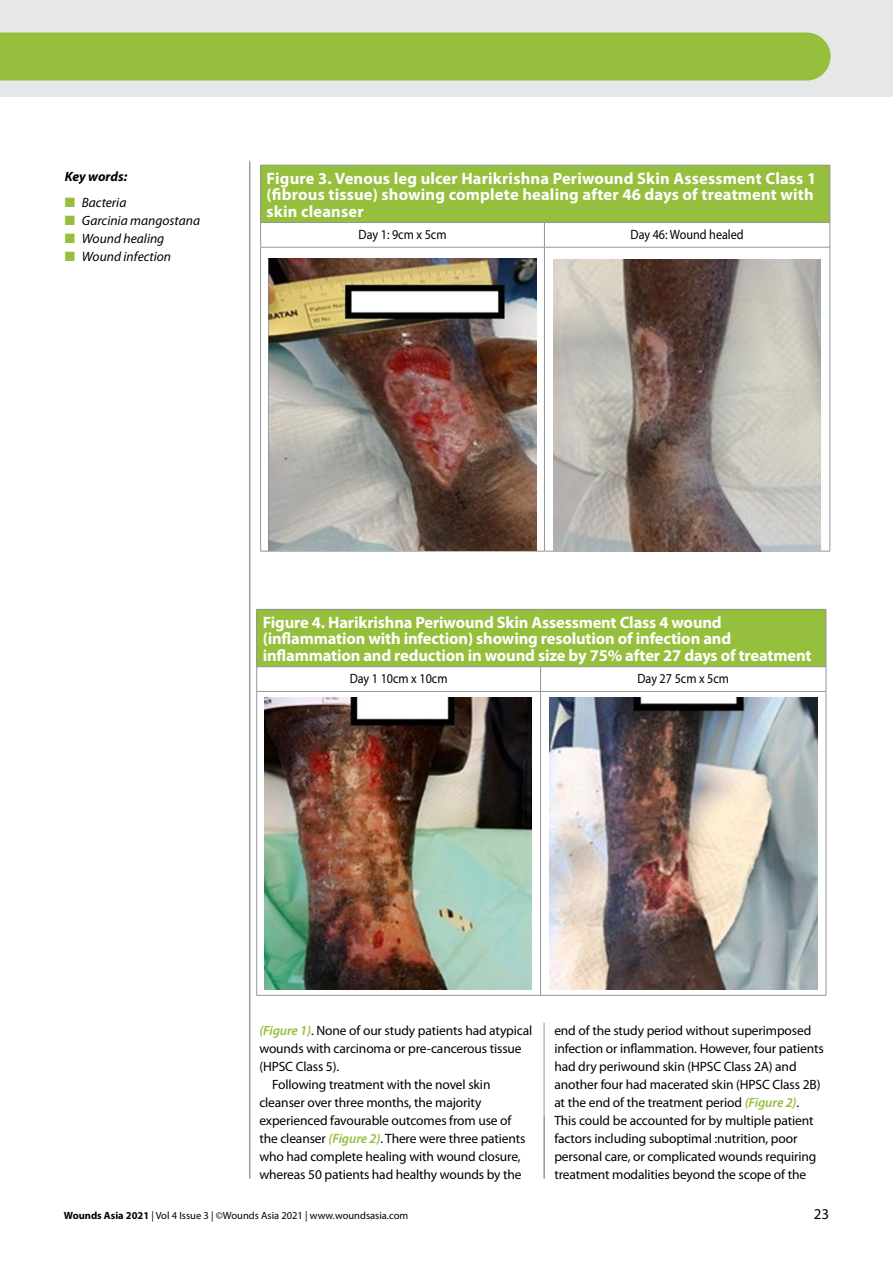
<style>
.page{position:relative;width:893px;height:1263px;background:#fff}
.page>*{position:absolute;margin:0;border:0;box-sizing:border-box;transform-origin:0 0}
.t1{font:700 16.5px/16.5px "Myriad Pro";letter-spacing:-.01em;color:#fff}
.t2{font:700 16.5px/16.5px "Myriad Pro";letter-spacing:.01em;color:#fff}
.t3{font:15px "Myriad Pro";color:#000}
.t4{font:13.5px/18px "Myriad Pro";letter-spacing:-.01em;color:#000}
.t5{font:italic 13.5px "Myriad Pro";color:#000}
.t6{font:13.5px "Myriad Pro";letter-spacing:-.01em;color:#000;scale:.9 1}
.t7{font:italic 700 13.5px "Myriad Pro";letter-spacing:-.005em;color:#000}
.t8{font:10.5px "Myriad Pro";color:#000}
.s1{color:#96bf3d}
.s2{font-weight:600;font-style:italic;color:#96bf3d}
.s3{font-weight:700}
</style>
<div class="page">
<div style="left:0;top:0;width:893px;height:97px;background:#e6e7e8"></div>
<div style="left:0;top:33px;width:831px;height:48px;background:#96bf3d"></div>
<hr style="left:250px;top:162px;width:1px;height:1017px;background:#939598">
<hr style="left:544px;top:1023px;width:1px;height:156px;background:#939598">
<hr style="left:249px;top:161px;width:1px;height:1018px;background:#939598">
<div style="left:261px;top:165px;width:569px;height:58px;background:#96bf3d"></div>
<svg style="left:261px;top:223px;width:569px;height:328px"></svg>
<hr style="left:260px;top:165px;width:284px;height:1px;background:#939598">
<hr style="left:260px;top:165px;width:1px;height:57px;background:#939598">
<hr style="left:544px;top:165px;width:286px;height:1px;background:#939598">
<hr style="left:830px;top:165px;width:1px;height:57px;background:#939598">
<hr style="left:260px;top:222px;width:284px;height:1px;background:#939598">
<svg style="left:260px;top:223px;width:1px;height:24px"></svg>
<hr style="left:544px;top:222px;width:286px;height:1px;background:#939598">
<svg style="left:544px;top:223px;width:1px;height:24px"></svg>
<svg style="left:830px;top:223px;width:1px;height:24px"></svg>
<hr style="left:260px;top:247px;width:284px;height:1px;background:#939598">
<hr style="left:260px;top:247px;width:1px;height:304px;background:#939598">
<hr style="left:544px;top:247px;width:286px;height:1px;background:#939598">
<hr style="left:544px;top:247px;width:1px;height:304px;background:#939598">
<hr style="left:830px;top:247px;width:1px;height:304px;background:#939598">
<hr style="left:260px;top:551px;width:284px;height:1px;background:#939598">
<hr style="left:544px;top:551px;width:286px;height:1px;background:#939598">
<img style="left:269px;top:259px;width:267px;height:292px">
<img style="left:553px;top:259px;width:268px;height:292px">
<div style="left:257px;top:609px;width:569px;height:58px;background:#96bf3d"></div>
<svg style="left:257px;top:667px;width:569px;height:328px"></svg>
<hr style="left:257px;top:609px;width:284px;height:1px;background:#939598">
<hr style="left:256px;top:609px;width:1px;height:57px;background:#939598">
<hr style="left:541px;top:609px;width:285px;height:1px;background:#939598">
<hr style="left:826px;top:609px;width:1px;height:57px;background:#939598">
<hr style="left:257px;top:666px;width:284px;height:1px;background:#939598">
<svg style="left:256px;top:667px;width:1px;height:24px"></svg>
<hr style="left:541px;top:666px;width:285px;height:1px;background:#939598">
<svg style="left:540px;top:667px;width:1px;height:24px"></svg>
<svg style="left:826px;top:667px;width:1px;height:24px"></svg>
<hr style="left:257px;top:691px;width:284px;height:1px;background:#939598">
<hr style="left:256px;top:692px;width:1px;height:303px;background:#939598">
<hr style="left:541px;top:691px;width:285px;height:1px;background:#939598">
<hr style="left:540px;top:692px;width:1px;height:303px;background:#939598">
<hr style="left:826px;top:692px;width:1px;height:303px;background:#939598">
<hr style="left:257px;top:995px;width:284px;height:1px;background:#939598">
<hr style="left:541px;top:995px;width:285px;height:1px;background:#939598">
<img style="left:264px;top:697px;width:268px;height:292px">
<img style="left:550px;top:698px;width:267px;height:292px">
<p class="t7" style="left:65px;top:168px;width:64px">Key words:</p>
<p class="t5" style="left:65px;top:194px;width:63px"><span class="s1">■</span> Bacteria</p>
<p class="t5" style="left:65px;top:212px;width:137px"><span class="s1">■</span> Garcinia mangostana</p>
<p class="t5" style="left:65px;top:230px;width:101px"><span class="s1">■</span> Wound healing</p>
<p class="t5" style="left:65px;top:248px;width:108px"><span class="s1">■</span> Wound infection</p>
<p class="t2" style="left:267px;top:169px;width:551px">Figure 3. Venous leg ulcer Harikrishna Periwound Skin Assessment Class 1 (fibrous tissue) showing complete healing after 46 days of treatment with skin cleanser</p>
<p class="t6" style="left:359px;top:226px;width:99px">Day 1: 9cm x 5cm</p>
<p class="t6" style="left:631px;top:226px;width:127px">Day 46: Wound healed</p>
<p class="t1" style="left:263px;top:613px;width:550px">Figure 4. Harikrishna Periwound Skin Assessment Class 4 wound (inflammation with infection) showing resolution of infection and inflammation and reduction in wound size by 75% after 27 days of treatment</p>
<p class="t6" style="left:350px;top:670px;width:110px">Day 1 10cm x 10cm</p>
<p class="t6" style="left:637px;top:670px;width:103px">Day 27 5cm x 5cm</p>
<p class="t4" style="left:259px;top:1021px;width:274px"><span class="s2">(Figure 1)</span>. None of our study patients had atypical</p>
<p class="t4" style="left:259px;top:1039px;width:264px">wounds with carcinoma or pre-cancerous tissue</p>
<p class="t4" style="left:259px;top:1057px;width:81px">(HPSC Class 5).</p>
<p class="t4" style="left:272px;top:1075px;width:220px">Following treatment with the novel skin</p>
<p class="t4" style="left:259px;top:1093px;width:224px">cleanser over three months, the majority</p>
<p class="t4" style="left:259px;top:1111px;width:254px">experienced favourable outcomes from use of</p>
<p class="t4" style="left:259px;top:1129px;width:268px">the cleanser <span class="s2">(Figure 2)</span>. There were three patients</p>
<p class="t4" style="left:259px;top:1147px;width:263px">who had complete healing with wound closure,</p>
<p class="t4" style="left:259px;top:1165px;width:264px">whereas 50 patients had healthy wounds by the</p>
<p class="t4" style="left:554px;top:1021px;width:271px">end of the study period without superimposed infection or inflammation. However, four patients had dry periwound skin (HPSC Class 2A) and another four had macerated skin (HPSC Class 2B) at the end of the treatment period <span class="s2">(Figure 2)</span>.<br>This could be accounted for by multiple patient factors including suboptimal :nutrition, poor personal care, or complicated wounds requiring treatment modalities beyond the scope of the</p>
<p class="t8" style="left:64px;top:1208px;width:346px"><span class="s3">Wounds Asia 2021</span> | Vol 4 Issue 3 | ©Wounds Asia 2021 | www.woundsasia.com</p>
<p class="t3" style="left:814px;top:1204px;width:17px">23</p>
</div>
